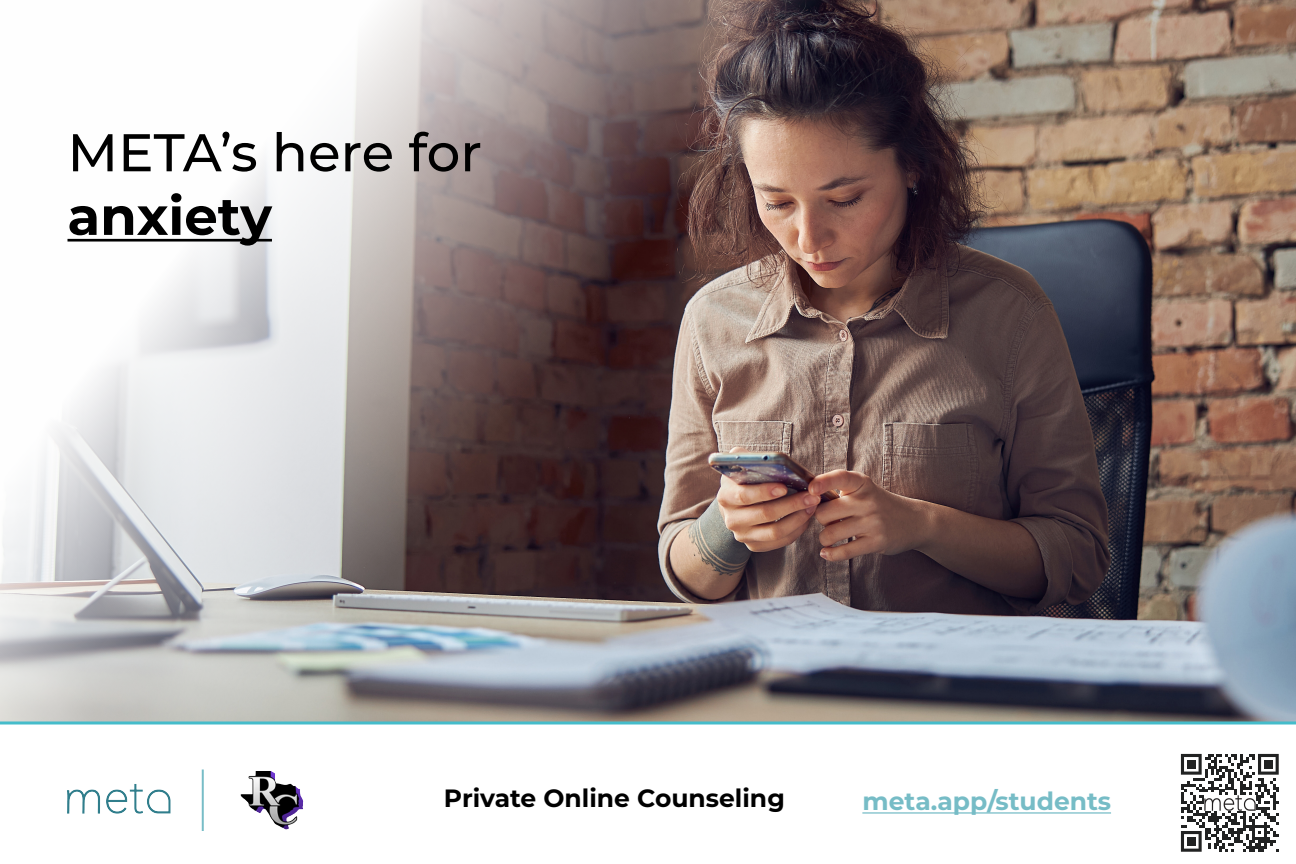
<style>
.page{position:relative;width:1296px;height:864px;background:#fff}
.page>*{position:absolute;margin:0;border:0;box-sizing:border-box;transform-origin:0 0}
.t1{font:500 53px/63.6px "Montserrat";color:#000}
.t2{font:700 25px "Montserrat";color:#000}
.t3{font:700 25px "Montserrat";color:#76bcc6}
.s1{font-weight:700}
</style>
<div class="page">
<hr style="left:202px;top:770px;width:2px;height:61px;background:#78bdc7">
<hr style="left:862px;top:812px;width:249px;height:2px;background:#76bcc6">
<svg style="left:1181px;top:754px;width:98px;height:98px"></svg>
<div style="left:1187px;top:760px;width:9px;height:9px;background:#212222"></div>
<div style="left:1264px;top:760px;width:9px;height:9px;background:#212222"></div>
<div style="left:1187px;top:837px;width:9px;height:9px;background:#212222"></div>
<img style="left:1205px;top:796px;width:50px;height:14px">
<img style="left:240px;top:771px;width:64px;height:59px">
<img style="left:67px;top:784px;width:104px;height:30px">
<img style="left:0;top:0;width:1296px;height:722px">
<hr style="left:68px;top:239px;width:204px;height:3px;background:#000">
<hr style="left:0;top:722px;width:1296px;height:2px;background:#45bcca">
<p class="t1" style="left:68px;top:119px;width:416px">META’s here for <span class="s1">anxiety</span></p>
<p class="t2" style="left:444px;top:780px;width:342px">Private Online Counseling</p>
<p class="t3" style="left:862px;top:784px;width:250px">meta.app/students</p>
</div>
